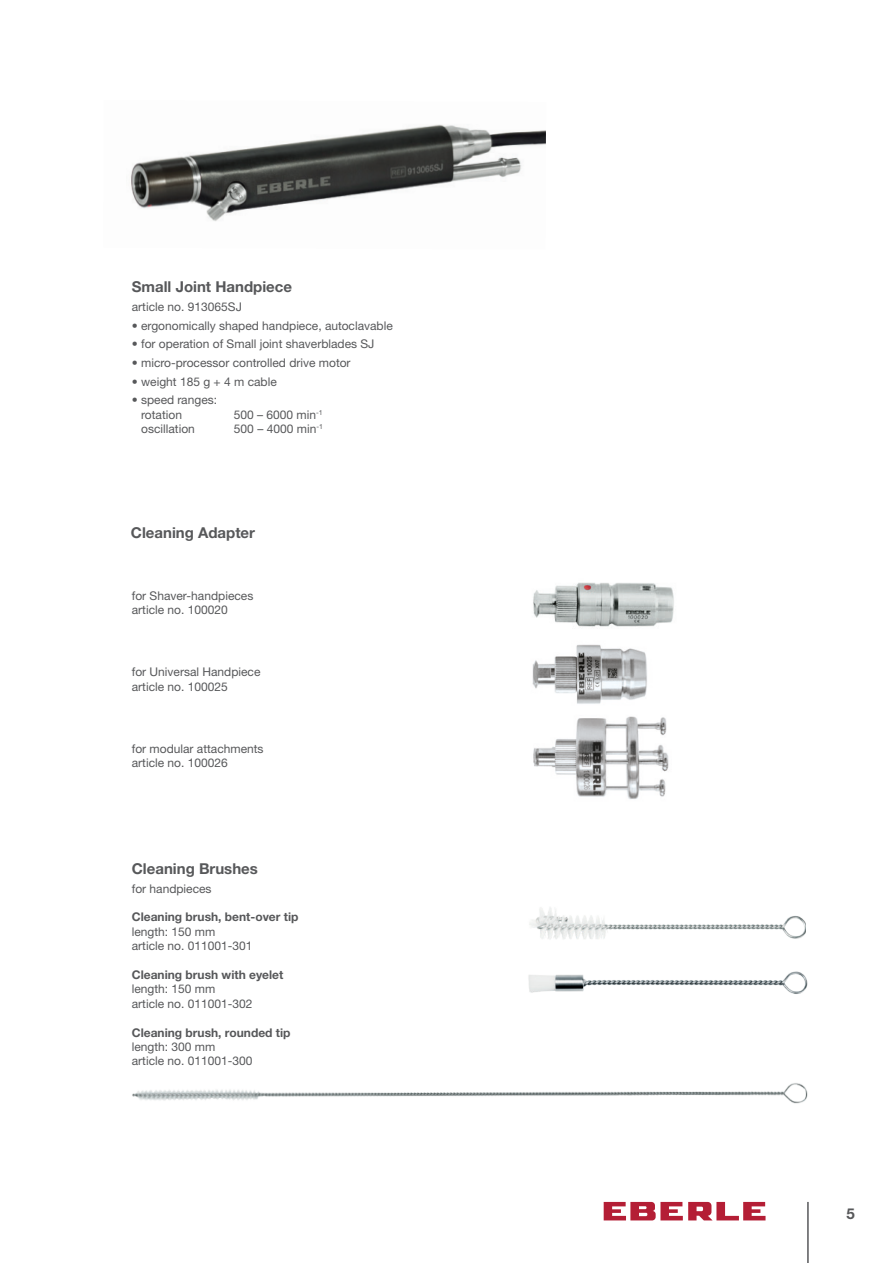
<style>
.page{position:relative;width:893px;height:1263px;background:#fff}
.page>*{position:absolute;margin:0;border:0;box-sizing:border-box;transform-origin:0 0}
.t1{font:700 15px "Helvetica Neue LTW1 G";color:#57585a}
.t2{font:12px/14.4px "Helvetica Neue LTW1 G";color:#57585a}
.t3{font:700 12px "Helvetica Neue LTW1 G";color:#57585a}
</style>
<div class="page">
<hr style="left:807px;top:1202px;width:2px;height:61px;background:#57585a">
<svg style="left:604px;top:1202px;width:161px;height:18px"></svg>
<img style="left:533px;top:716px;width:136px;height:83px">
<img style="left:132px;top:1083px;width:676px;height:21px">
<img style="left:529px;top:907px;width:277px;height:32px">
<img style="left:528px;top:971px;width:279px;height:23px">
<img style="left:533px;top:582px;width:141px;height:45px">
<img style="left:532px;top:644px;width:115px;height:60px">
<img style="left:131px;top:124px;width:415px;height:97px">
<p class="t1" style="left:132px;top:278px;width:162px">Small Joint Handpiece</p>
<p class="t2" style="left:132px;top:299px;width:112px">article no. 913065SJ</p>
<p class="t2" style="left:132px;top:318px;width:263px">• ergonomically shaped handpiece, autoclavable</p>
<p class="t2" style="left:132px;top:337px;width:244px">• for operation of Small joint shaverblades SJ</p>
<p class="t2" style="left:132px;top:355px;width:220px">• micro-processor controlled drive motor</p>
<p class="t2" style="left:132px;top:374px;width:147px">• weight 185 g + 4 m cable</p>
<p class="t2" style="left:141px;top:393px;width:77px;text-indent:-9px">• speed ranges: rotation</p>
<p class="t2" style="left:234px;top:407px;width:90px">500 – 6000 min<sup>-1</sup></p>
<p class="t2" style="left:141px;top:421px;width:55px">oscillation</p>
<p class="t2" style="left:234px;top:421px;width:91px">500 – 4000 min<sup>-1</sup></p>
<p class="t1" style="left:131px;top:523px;width:126px">Cleaning Adapter</p>
<p class="t2" style="left:132px;top:588px;width:123px">for Shaver-handpieces article no. 100020</p>
<p class="t2" style="left:132px;top:665px;width:130px">for Universal Handpiece article no. 100025</p>
<p class="t2" style="left:132px;top:741px;width:133px">for modular attachments article no. 100026</p>
<p class="t1" style="left:132px;top:859px;width:128px">Cleaning Brushes</p>
<p class="t2" style="left:132px;top:881px;width:81px">for handpieces</p>
<p class="t3" style="left:132px;top:910px;width:168px">Cleaning brush, bent-over tip</p>
<p class="t2" style="left:132px;top:924px;width:122px">length: 150 mm<br>article no. 011001-301</p>
<p class="t3" style="left:132px;top:967px;width:153px">Cleaning brush with eyelet</p>
<p class="t2" style="left:132px;top:982px;width:122px">length: 150 mm<br>article no. 011001-302</p>
<p class="t3" style="left:132px;top:1025px;width:160px">Cleaning brush, rounded tip</p>
<p class="t2" style="left:132px;top:1039px;width:122px">length: 300 mm<br>article no. 011001-300</p>
<p class="t1" style="left:846px;top:1205px;width:10px">5</p>
</div>
